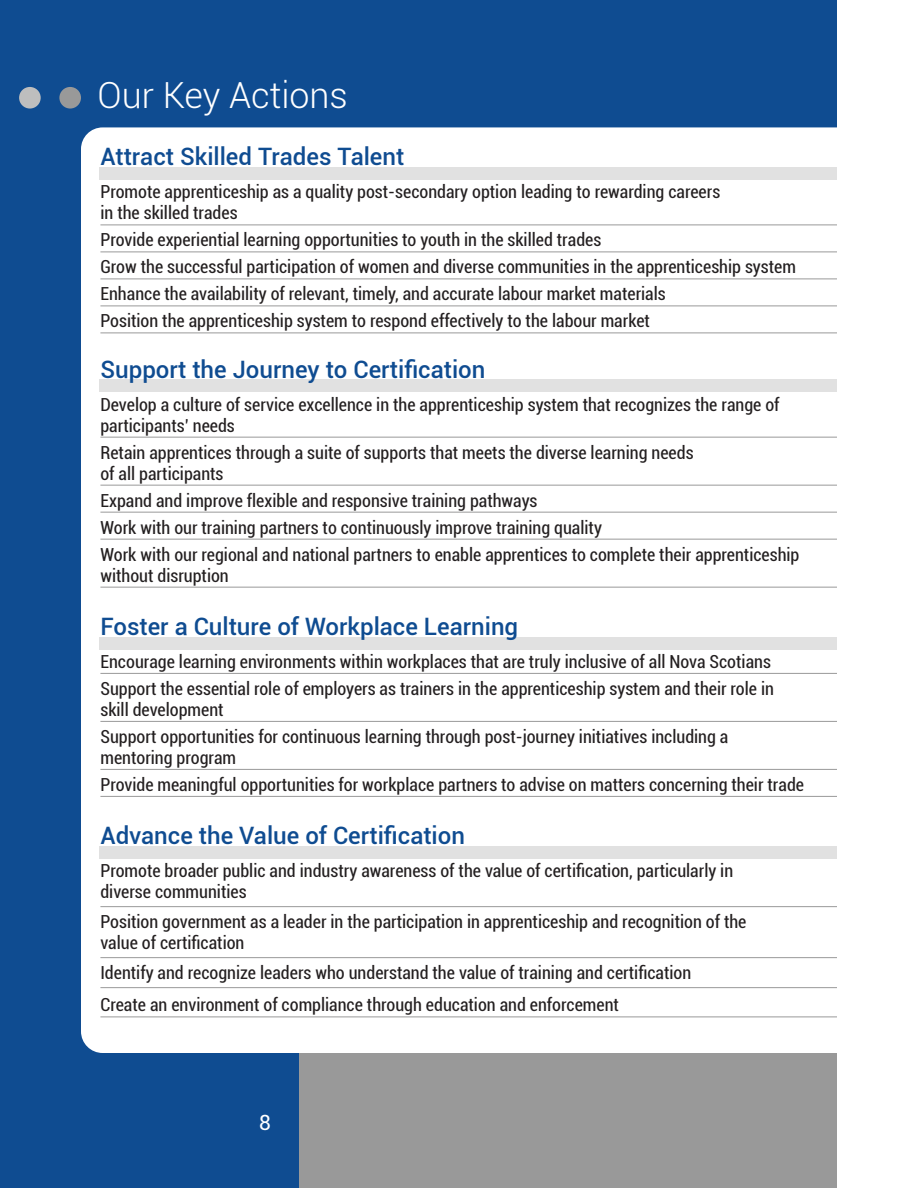
<style>
.page{position:relative;width:918px;height:1188px;background:#fff}
.page>*{position:absolute;margin:0;border:0;box-sizing:border-box;transform-origin:0 0}
.t1{font:300 36px "Roboto";color:#fff}
.t2{font:500 24px "Roboto";color:#0f4c91}
.t3{font:21px "Roboto";color:#fff}
.t4{font:condensed 18px/27px "Roboto";color:#231f20}
</style>
<div class="page">
<div style="left:0;top:0;width:837px;height:1188px;background:#0f4c91"></div>
<div style="left:299px;top:192px;width:538px;height:996px;background:#999"></div>
<div style="left:19px;top:87px;width:22px;height:22px;background:#bebebe;border-radius:50%"></div>
<div style="left:59px;top:87px;width:22px;height:22px;background:#999;border-radius:50%"></div>
<div style="left:81px;top:127px;width:756px;height:926px;background:#fff"></div>
<div style="left:99px;top:168px;width:738px;height:12px;background:#e1e1e1"></div>
<div style="left:99px;top:379px;width:738px;height:13px;background:#e1e1e1"></div>
<div style="left:99px;top:638px;width:738px;height:12px;background:#e1e1e1"></div>
<div style="left:99px;top:846px;width:738px;height:13px;background:#e1e1e1"></div>
<hr style="left:100px;top:225px;width:737px;height:1px;background:#999">
<hr style="left:100px;top:252px;width:737px;height:1px;background:#999">
<hr style="left:100px;top:279px;width:737px;height:1px;background:#999">
<hr style="left:100px;top:306px;width:737px;height:1px;background:#999">
<hr style="left:100px;top:333px;width:737px;height:1px;background:#999">
<hr style="left:100px;top:437px;width:737px;height:1px;background:#999">
<hr style="left:100px;top:485px;width:737px;height:1px;background:#999">
<hr style="left:100px;top:512px;width:737px;height:1px;background:#999">
<hr style="left:100px;top:539px;width:737px;height:1px;background:#999">
<hr style="left:100px;top:587px;width:737px;height:1px;background:#999">
<hr style="left:100px;top:673px;width:737px;height:1px;background:#999">
<hr style="left:100px;top:721px;width:737px;height:1px;background:#999">
<hr style="left:100px;top:769px;width:737px;height:1px;background:#999">
<hr style="left:100px;top:796px;width:737px;height:1px;background:#999">
<hr style="left:100px;top:906px;width:737px;height:1px;background:#999">
<hr style="left:100px;top:957px;width:737px;height:1px;background:#999">
<hr style="left:100px;top:987px;width:737px;height:1px;background:#999">
<hr style="left:100px;top:1017px;width:737px;height:1px;background:#999">
<h1 class="t1" style="left:97px;top:70px;width:252px">Our Key Actions</h1>
<h2 class="t2" style="left:100px;top:140px;width:305px">Attract Skilled Trades Talent</h2>
<p class="t4" style="left:100px;top:181px;width:621px;line-height:21px">Promote apprenticeship as a quality post-secondary option leading to rewarding careers in the skilled trades</p>
<p class="t4" style="left:100px;top:226px;width:697px">Provide experiential learning opportunities to youth in the skilled trades<br>Grow the successful participation of women and diverse communities in the apprenticeship system Enhance the availability of relevant, timely, and accurate labour market materials<br>Position the apprenticeship system to respond effectively to the labour market</p>
<h2 class="t2" style="left:100px;top:352px;width:387px">Support the Journey to Certification</h2>
<p class="t4" style="left:100px;top:393px;width:681px;line-height:21px">Develop a culture of service excellence in the apprenticeship system that recognizes the range of participants’ needs</p>
<p class="t4" style="left:100px;top:441px;width:595px;line-height:21px">Retain apprentices through a suite of supports that meets the diverse learning needs of all participants</p>
<p class="t4" style="left:100px;top:486px;width:701px">Expand and improve flexible and responsive training pathways<br>Work with our training partners to continuously improve training quality<br>Work with our regional and national partners to enable apprentices to complete their apprenticeship</p>
<p class="t4" style="left:100px;top:561px;width:130px">without disruption</p>
<h2 class="t2" style="left:100px;top:609px;width:419px">Foster a Culture of Workplace Learning</h2>
<p class="t4" style="left:100px;top:647px;width:675px">Encourage learning environments within workplaces that are truly inclusive of all Nova Scotians<br>Support the essential role of employers as trainers in the apprenticeship system and their role in</p>
<p class="t4" style="left:100px;top:695px;width:630px">skill development<br>Support opportunities for continuous learning through post-journey initiatives including a</p>
<p class="t4" style="left:100px;top:743px;width:705px">mentoring program<br>Provide meaningful opportunities for workplace partners to advise on matters concerning their trade</p>
<h2 class="t2" style="left:100px;top:819px;width:366px">Advance the Value of Certification</h2>
<p class="t4" style="left:100px;top:860px;width:634px;line-height:21px">Promote broader public and industry awareness of the value of certification, particularly in diverse communities</p>
<p class="t4" style="left:100px;top:911px;width:648px;line-height:21px">Position government as a leader in the participation in apprenticeship and recognition of the value of certification</p>
<p class="t4" style="left:100px;top:956px;width:592px;line-height:32.2px">Identify and recognize leaders who understand the value of training and certification<br>Create an environment of compliance through education and enforcement</p>
<p class="t3" style="left:259px;top:1108px;width:13px">8</p>
</div>
